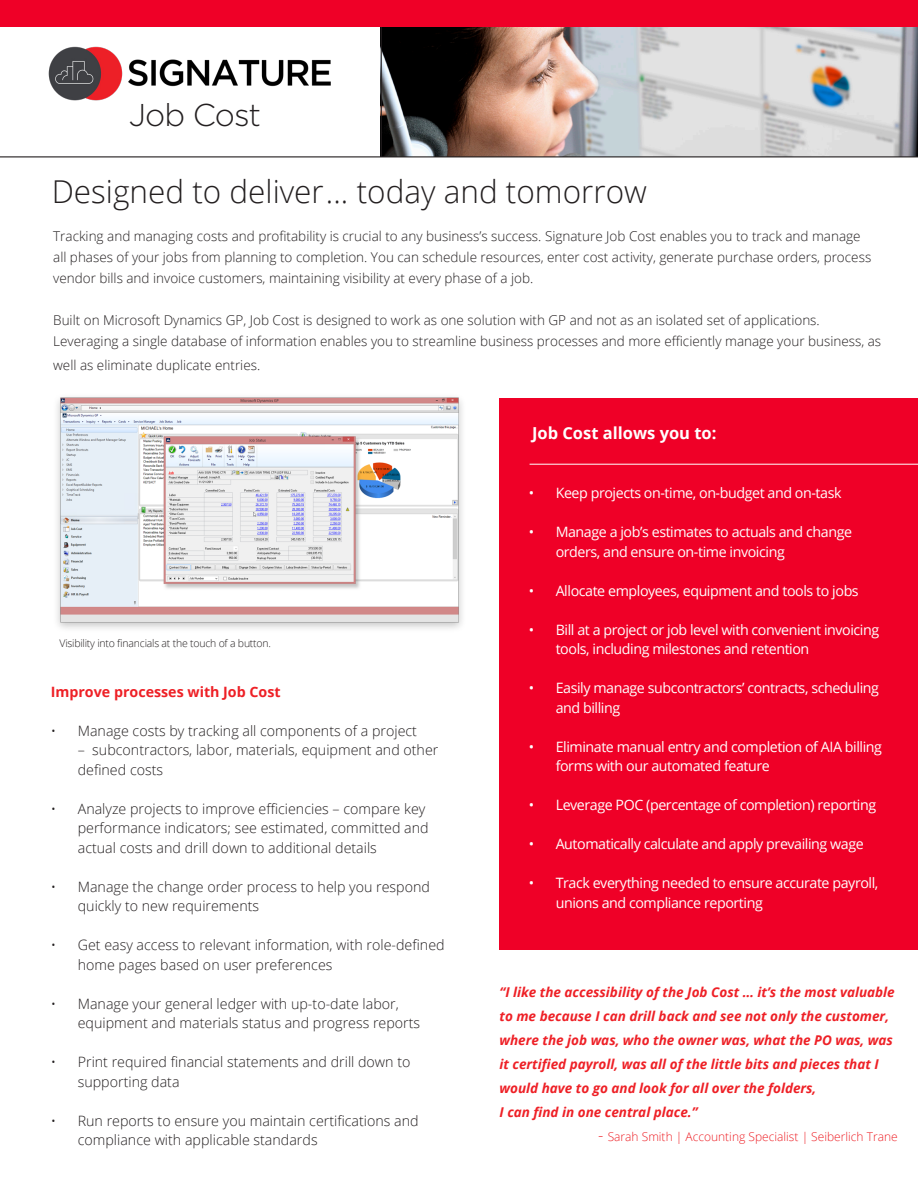
<style>
.page{position:relative;width:918px;height:1188px;background:#fff}
.page>*{position:absolute;margin:0;border:0;box-sizing:border-box;transform-origin:0 0}
.t1{font:300 31.5px "Open Sans";color:#231f20}
.t2{font:300 31.5px "Gotham";letter-spacing:-.03em;color:#231f20}
.t3{font:700 16.5px "Open Sans";color:#fff}
.t4{font:300 14.25px/19.5px "Open Sans";color:#231f20}
.t5{font:14.25px/19.5px "Open Sans";letter-spacing:-.03em;color:#fff}
.t6{font:700 14.25px "Open Sans";color:#ee2026}
.t7{font:300 13.5px/21px "Open Sans";color:#231f20}
.t8{font:italic 700 13.5px/24px "Open Sans";color:#ee2026}
.t9{font:300 12px "Open Sans";color:#ee2026}
.t10{font:300 10.5px "Open Sans";letter-spacing:-.02em;color:#231f20}
.s1{font-size:16.5px}
</style>
<div class="page">
<img style="left:380px;top:27px;width:538px;height:129px">
<hr style="left:0;top:156px;width:918px;height:1px;background:#231f20">
<hr style="left:381px;top:3px;width:1px;height:154px;background:#231f20">
<div style="left:0;top:0;width:918px;height:27px;background:#ef0027"></div>
<div style="left:500px;top:398px;width:418px;height:552px;background:#ef0027"></div>
<hr style="left:530px;top:464px;width:388px;height:1px;background:#fff">
<img style="left:57px;top:397px;width:405px;height:232px">
<img style="left:48px;top:46px;width:283px;height:55px">
<p class="t2" style="left:129px;top:98px;width:134px">Job Cost</p>
<p class="t1" style="left:52px;top:170px;width:597px">Designed to deliver... today and tomorrow</p>
<p class="t7" style="left:53px;top:226px;width:820px">Tracking and managing costs and profitability is crucial to any business’s success. Signature Job Cost enables you to track and manage all phases of your jobs from planning to completion. You can schedule resources, enter cost activity, generate purchase orders, process vendor bills and invoice customers, maintaining visibility at every phase of a job.</p>
<p class="t7" style="left:53px;top:310px;width:830px">Built on Microsoft Dynamics GP, Job Cost is designed to work as one solution with GP and not as an isolated set of applications.<br>Leveraging a single database of information enables you to streamline business processes and more efficiently manage your business, as</p>
<p class="t7" style="left:53px;top:355px;width:209px">well as eliminate duplicate entries.</p>
<p class="t10" style="left:60px;top:636px;width:213px">Visibility into financials at the touch of a button.</p>
<p class="t6" style="left:51px;top:682px;width:231px">Improve processes with Job Cost</p>
<p class="t4" style="left:51px;top:720px;width:368px">• Manage costs by tracking all components of a project</p>
<p class="t4" style="left:78px;top:740px;width:362px">– subcontractors, labor, materials, equipment and other defined costs</p>
<p class="t4" style="left:78px;top:798px;width:352px;text-indent:-27px">• Analyze projects to improve efficiencies – compare key performance indicators; see estimated, committed and actual costs and drill down to additional details</p>
<p class="t4" style="left:78px;top:876px;width:354px;text-indent:-27px">• Manage the change order process to help you respond quickly to new requirements</p>
<p class="t4" style="left:78px;top:935px;width:368px;text-indent:-27px">• Get easy access to relevant information, with role-defined home pages based on user preferences</p>
<p class="t4" style="left:78px;top:993px;width:344px;text-indent:-27px">• Manage your general ledger with up-to-date labor, equipment and materials status and progress reports</p>
<p class="t4" style="left:78px;top:1052px;width:334px;text-indent:-27px">• Print required financial statements and drill down to supporting data</p>
<p class="t4" style="left:78px;top:1110px;width:342px;text-indent:-27px">• Run reports to ensure you maintain certifications and compliance with applicable standards</p>
<p class="t3" style="left:532px;top:421px;width:186px">Job Cost allows you to:</p>
<p class="t5" style="left:529px;top:483px;width:314px">• Keep projects on-time, on-budget and on-task</p>
<p class="t5" style="left:556px;top:522px;width:298px;text-indent:-27px">• Manage a job’s estimates to actuals and change orders, and ensure on-time invoicing</p>
<p class="t5" style="left:529px;top:580px;width:332px">• Allocate employees, equipment and tools to jobs</p>
<p class="t5" style="left:556px;top:619px;width:325px;text-indent:-27px">• Bill at a project or job level with convenient invoicing tools, including milestones and retention</p>
<p class="t5" style="left:556px;top:678px;width:325px;text-indent:-27px">• Easily manage subcontractors’ contracts, scheduling and billing</p>
<p class="t5" style="left:556px;top:736px;width:328px;text-indent:-27px">• Eliminate manual entry and completion of AIA billing forms with our automated feature</p>
<p class="t5" style="left:529px;top:795px;width:349px">• Leverage POC (percentage of completion) reporting</p>
<p class="t5" style="left:529px;top:834px;width:337px">• Automatically calculate and apply prevailing wage</p>
<p class="t5" style="left:556px;top:873px;width:324px;text-indent:-27px">• Track everything needed to ensure accurate payroll, unions and compliance reporting</p>
<p class="t8" style="left:500px;top:979px;width:397px">“I like the accessibility of the Job Cost … it’s the most valuable to me because I can drill back and see not only the customer, where the job was, who the owner was, what the PO was, was it certified payroll, was all of the little bits and pieces that I would have to go and look for all over the folders,</p>
<p class="t8" style="left:500px;top:1099px;width:200px">I can find in one central place.”</p>
<p class="t9" style="left:598px;top:1128px;width:301px"><span class="s1">-</span> Sarah Smith | Accounting Specialist | Seiberlich Trane</p>
</div>
